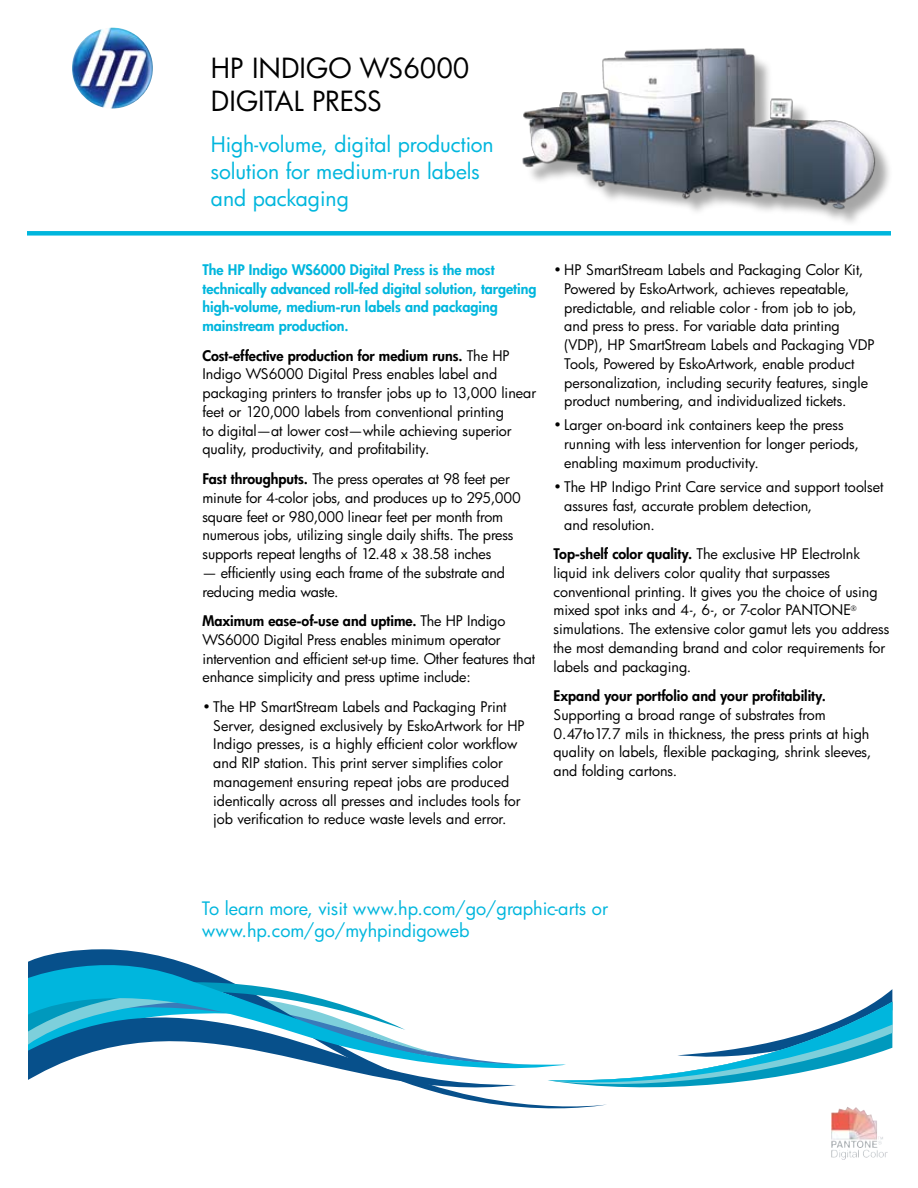
<style>
.page{position:relative;width:918px;height:1188px;background:#fff}
.page>*{position:absolute;margin:0;border:0;box-sizing:border-box;transform-origin:0 0}
.t1{font:27px/33px "Futura Bk";color:#000}
.t2{font:21px/27px "Futura Bk";color:#00b6dd}
.t3{font:18px/22.5px "Futura Bk";color:#00b6dd}
.t4{font:14.25px/18.8px "Futura Bk";letter-spacing:-.005em;color:#000}
.t5{font:14.25px/18.8px "Futura Hv";color:#00b6dd}
.t6{font:14.25px "Futura Hv";color:#000}
.s1{font-family:"Futura Bk"}
.s2{font-family:"Futura Hv"}
</style>
<div class="page">
<img style="left:72px;top:28px;width:81px;height:81px;border-radius:40px">
<svg style="left:831px;top:1149px;width:57px;height:11px"></svg>
<img style="left:831px;top:1107px;width:52px;height:41px">
<img style="left:522px;top:48px;width:365px;height:170px">
<div style="left:27px;top:231px;width:864px;height:5px;background:#00b6dd"></div>
<svg style="left:607px;top:989px;width:285px;height:99px"></svg>
<svg style="left:409px;top:1079px;width:198px;height:30px"></svg>
<svg style="left:28px;top:949px;width:538px;height:135px"></svg>
<h1 class="t1" style="left:211px;top:51px;width:260px">HP INDIGO WS6000<br>DIGITAL PRESS</h1>
<h2 class="t2" style="left:211px;top:131px;width:284px">High-volume, digital production solution for medium-run labels and packaging</h2>
<p class="t5" style="left:202px;top:260px;width:336px">The HP Indigo WS6000 Digital Press is the most technically advanced roll-fed digital solution, targeting high-volume, medium-run labels and packaging mainstream production.</p>
<p class="t6" style="left:202px;top:346px;width:309px">Cost-effective production for medium runs. <span class="s1">The HP</span></p>
<p class="t4" style="left:202px;top:365px;width:335px">Indigo WS6000 Digital Press enables label and packaging printers to transfer jobs up to 13,000 linear feet or 120,000 labels from conventional printing<br>to digital—at lower cost—while achieving superior quality, productivity, and profitability.</p>
<p class="t4" style="left:202px;top:469px;width:320px"><span class="s2">Fast throughputs.</span> The press operates at 98 feet per minute for 4-color jobs, and produces up to 295,000 square feet or 980,000 linear feet per month from numerous jobs, utilizing single daily shifts. The press supports repeat lengths of 12.48 x 38.58 inches</p>
<p class="t4" style="left:202px;top:563px;width:304px">— efficiently using each frame of the substrate and reducing media waste.</p>
<p class="t6" style="left:202px;top:612px;width:304px">Maximum ease-of-use and uptime. <span class="s1">The HP Indigo</span></p>
<p class="t4" style="left:202px;top:630px;width:334px">WS6000 Digital Press enables minimum operator intervention and efficient set-up time. Other features that enhance simplicity and press uptime include:</p>
<p class="t4" style="left:213px;top:697px;width:313px;text-indent:-11px">• The HP SmartStream Labels and Packaging Print Server, designed exclusively by EskoArtwork for HP Indigo presses, is a highly efficient color workflow and RIP station. This print server simplifies color management ensuring repeat jobs are produced identically across all presses and includes tools for job verification to reduce waste levels and error.</p>
<p class="t4" style="left:564px;top:260px;width:312px;text-indent:-11px">• HP SmartStream Labels and Packaging Color Kit, Powered by EskoArtwork, achieves repeatable, predictable, and reliable color - from job to job, and press to press. For variable data printing (VDP), HP SmartStream Labels and Packaging VDP Tools, Powered by EskoArtwork, enable product personalization, including security features, single product numbering, and individualized tickets.</p>
<p class="t4" style="left:564px;top:416px;width:296px;text-indent:-11px">• Larger on-board ink containers keep the press running with less intervention for longer periods, enabling maximum productivity.</p>
<p class="t4" style="left:564px;top:477px;width:321px;text-indent:-11px">• The HP Indigo Print Care service and support toolset assures fast, accurate problem detection,<br>and resolution.</p>
<p class="t4" style="left:554px;top:544px;width:337px"><span class="s2">Top-shelf color quality.</span> The exclusive HP ElectroInk liquid ink delivers color quality that surpasses conventional printing. It gives you the choice of using mixed spot inks and 4-, 6-, or 7-color PANTONE<sup>® </sup>simulations. The extensive color gamut lets you address the most demanding brand and color requirements for labels and packaging.</p>
<p class="t6" style="left:554px;top:687px;width:274px">Expand your portfolio and your profitability.</p>
<p class="t4" style="left:554px;top:705px;width:319px">Supporting a broad range of substrates from 0.47to17.7 mils in thickness, the press prints at high quality on labels, flexible packaging, shrink sleeves, and folding cartons.</p>
<p class="t3" style="left:202px;top:896px;width:408px">To learn more, visit www.hp.com/go/graphic-arts or www.hp.com/go/myhpindigoweb</p>
</div>
